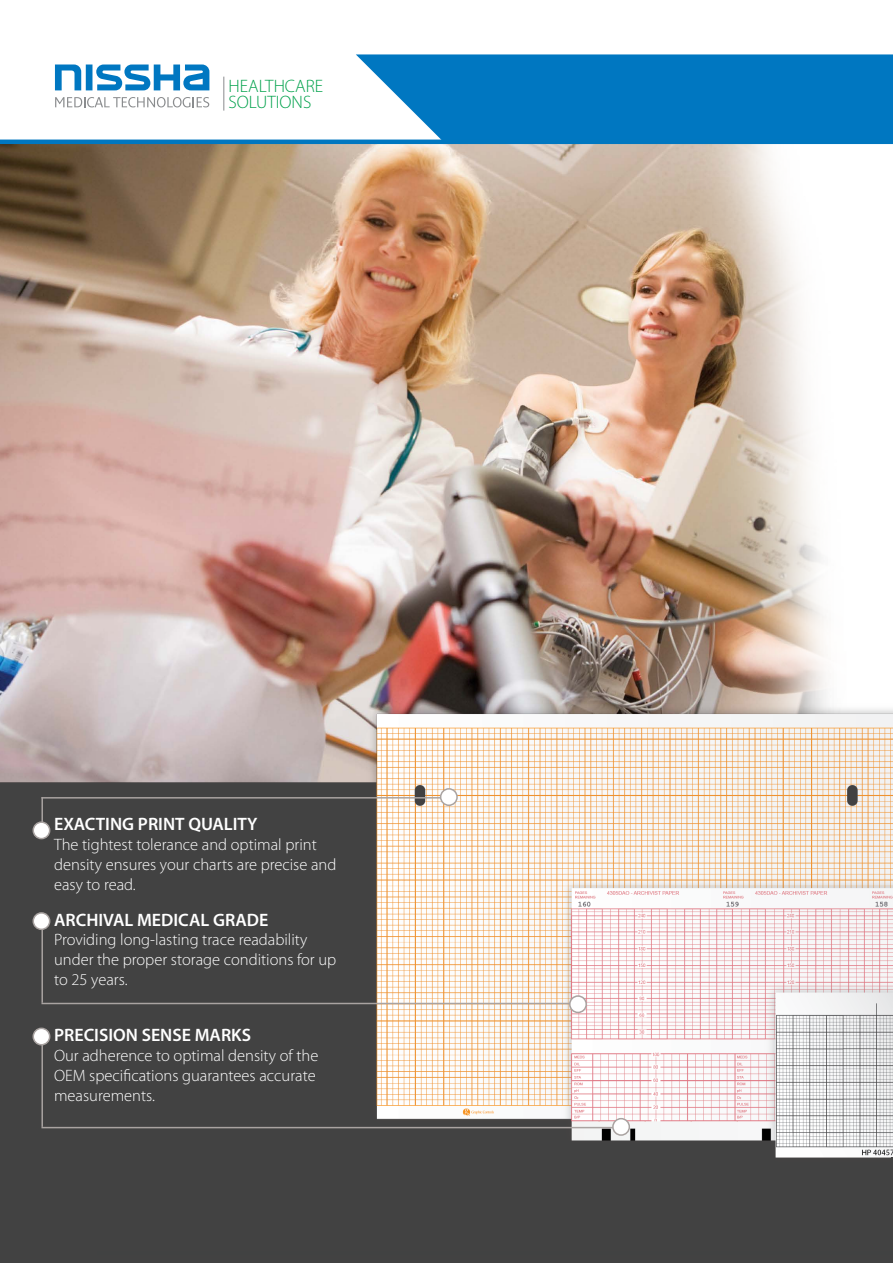
<style>
.page{position:relative;width:893px;height:1263px;background:#fff}
.page>*{position:absolute;margin:0;border:0;box-sizing:border-box;transform-origin:0 0}
.t1{font:600 18px "Myriad Pro";color:#fff}
.t2{font:300 18px/15.5px "Myriad Pro";color:#00a14b}
.t3{font:300 16.5px/19.8px "Myriad Pro";color:#fff}
</style>
<div class="page">
<img style="left:0;top:144px;width:893px;height:545px">
<img style="left:0;top:689px;width:893px;height:574px">
<img style="left:891px;top:1157px;width:2px;height:106px">
<svg style="left:356px;top:54px;width:537px;height:86px;background:#1582c6"></svg>
<hr style="left:41px;top:797px;width:407px;height:1px;background:#a9a3a1">
<hr style="left:41px;top:1003px;width:538px;height:1px;background:#a9a3a1">
<hr style="left:41px;top:1127px;width:580px;height:1px;background:#a9a3a1">
<hr style="left:41px;top:797px;width:2px;height:31px;background:#a9a3a1">
<hr style="left:41px;top:925px;width:2px;height:78px;background:#a9a3a1">
<hr style="left:41px;top:1036px;width:2px;height:91px;background:#a9a3a1">
<div style="left:441px;top:789px;width:16px;height:16px;background:#fff;border-radius:50%"></div>
<div style="left:440px;top:788px;width:18px;height:18px;border:2px solid #a9a3a1;border-radius:50%"></div>
<div style="left:570px;top:996px;width:16px;height:16px;background:#fff;border-radius:50%"></div>
<div style="left:569px;top:995px;width:18px;height:18px;border:2px solid #a9a3a1;border-radius:50%"></div>
<div style="left:613px;top:1119px;width:16px;height:16px;background:#fff;border-radius:50%"></div>
<div style="left:612px;top:1118px;width:18px;height:18px;border:2px solid #a9a3a1;border-radius:50%"></div>
<div style="left:33px;top:822px;width:17px;height:16px;background:#fff;border-radius:50%"></div>
<div style="left:33px;top:821px;width:17px;height:18px;border:2px solid #a9a3a1;border-radius:50%"></div>
<div style="left:33px;top:913px;width:17px;height:16px;background:#fff;border-radius:50%"></div>
<div style="left:33px;top:912px;width:17px;height:18px;border:2px solid #a9a3a1;border-radius:50%"></div>
<div style="left:33px;top:1028px;width:17px;height:17px;background:#fff;border-radius:50%"></div>
<div style="left:33px;top:1027px;width:17px;height:18px;border:2px solid #a9a3a1;border-radius:50%"></div>
<svg style="left:55px;top:65px;width:26px;height:25px"></svg>
<div style="left:86px;top:65px;width:6px;height:25px;background:#0077c1"></div>
<svg style="left:96px;top:65px;width:113px;height:25px"></svg>
<svg style="left:55px;top:97px;width:154px;height:10px"></svg>
<hr style="left:223px;top:77px;width:1px;height:34px;background:#8a8c8e">
<hr style="left:0;top:140px;width:893px;height:4px;background:#0077c0">
<p class="t2" style="left:228px;top:79px;width:96px">HEALTHCARE<br>SOLUTIONS</p>
<p class="t1" style="left:54px;top:813px;width:205px">EXACTING PRINT QUALITY</p>
<p class="t3" style="left:54px;top:835px;width:284px">The tightest tolerance and optimal print density ensures your charts are precise and easy to read.</p>
<p class="t1" style="left:54px;top:908px;width:216px">ARCHIVAL MEDICAL GRADE</p>
<p class="t3" style="left:54px;top:930px;width:284px">Providing long-lasting trace readability under the proper storage conditions for up to 25 years.</p>
<p class="t1" style="left:54px;top:1023px;width:198px">PRECISION SENSE MARKS</p>
<p class="t3" style="left:54px;top:1046px;width:266px">Our adherence to optimal density of the<br>OEM specifications guarantees accurate measurements.</p>
</div>
